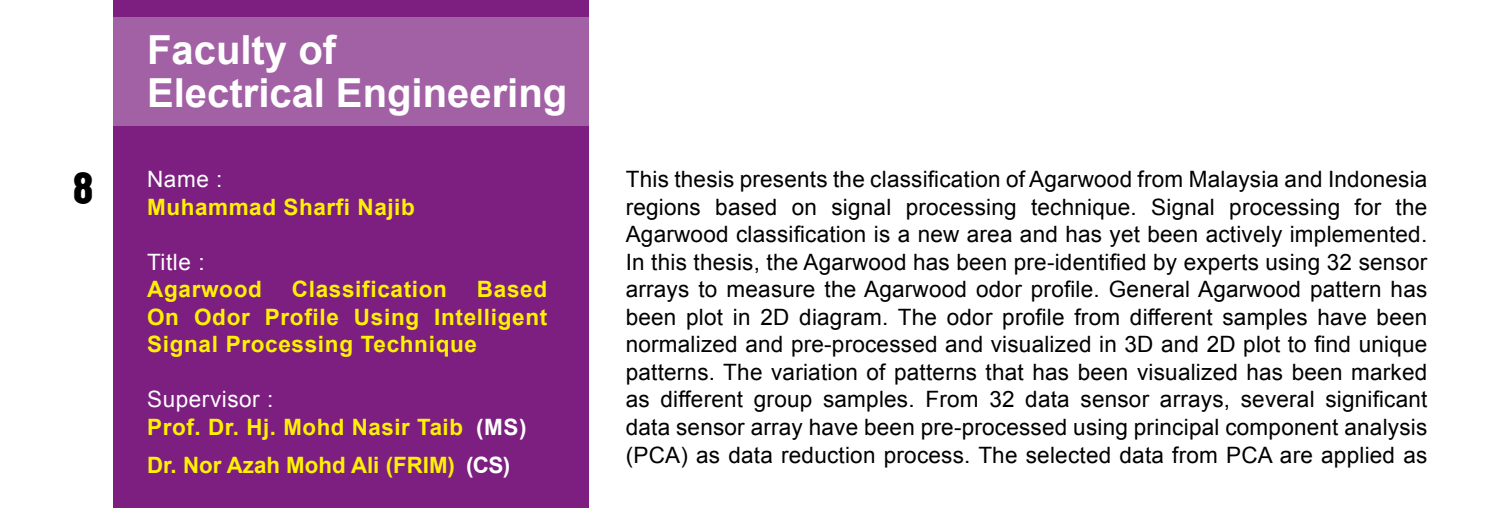
<style>
.page{position:relative;width:1489px;height:508px;background:#fff}
.page>*{position:absolute;margin:0;border:0;box-sizing:border-box;transform-origin:0 0}
.t1{font:700 40px/42.5px "Arial";color:#fff}
.t2{font:40px "Arroyo";color:#000}
.t3{font:22.5px/27.5px "Arial";letter-spacing:.01em;color:#000;text-align:justify}
.t4{font:700 22.5px/27.5px "Arial";letter-spacing:.03em;color:#fff200;text-align:justify}
.t5{font:700 22.5px "Arial";color:#fff200}
.t6{font:22.5px "Arial";letter-spacing:.025em;color:#fff}
.s1{font-weight:400;color:#fff}
.s2{color:#fff}
</style>
<div class="page">
<div style="left:113px;top:0;width:475px;height:507px;background:#7d1f80"></div>
<div style="left:113px;top:18px;width:475px;height:108px;background:#a361a5"></div>
<h1 class="t2" style="left:74px;top:159px;width:21px">8</h1>
<h1 class="t1" style="left:147px;top:30px;width:421px">Faculty of<br>Electrical Engineering</h1>
<p class="t6" style="left:147px;top:164px;width:77px">Name :</p>
<p class="t4" style="left:147px;top:194px;width:269px">Muhammad Sharfi Najib</p>
<p class="t6" style="left:147px;top:247px;width:59px">Title :</p>
<p class="t4" style="left:147px;top:276px;width:116px">Agarwood</p>
<p class="t4" style="left:292px;top:276px;width:157px">Classification</p>
<p class="t4" style="left:147px;top:276px;width:401px;text-indent:330px">Based On Odor Profile Using Intelligent Signal Processing Technique</p>
<p class="t4" style="left:147px;top:386px;width:381px"><span class="s1">Supervisor :<br></span>Prof. Dr. Hj. Mohd Nasir Taib <span class="s2">(MS)</span></p>
<p class="t5" style="left:147px;top:449px;width:364px">Dr. Nor Azah Mohd Ali (FRIM) <span class="s2">(CS)</span></p>
<p class="t3" style="left:625px;top:165px;width:803px">This thesis presents the classification of Agarwood from Malaysia and Indonesia regions based on signal processing technique. Signal processing for the Agarwood classification is a new area and has yet been actively implemented.<br>In this thesis, the Agarwood has been pre-identified by experts using 32 sensor arrays to measure the Agarwood odor profile. General Agarwood pattern has been plot in 2D diagram. The odor profile from different samples have been normalized and pre-processed and visualized in 3D and 2D plot to find unique patterns. The variation of patterns that has been visualized has been marked as different group samples. From 32 data sensor arrays, several significant data sensor array have been pre-processed using principal component analysis (PCA) as data reduction process. The selected data from PCA are applied as</p>
</div>
